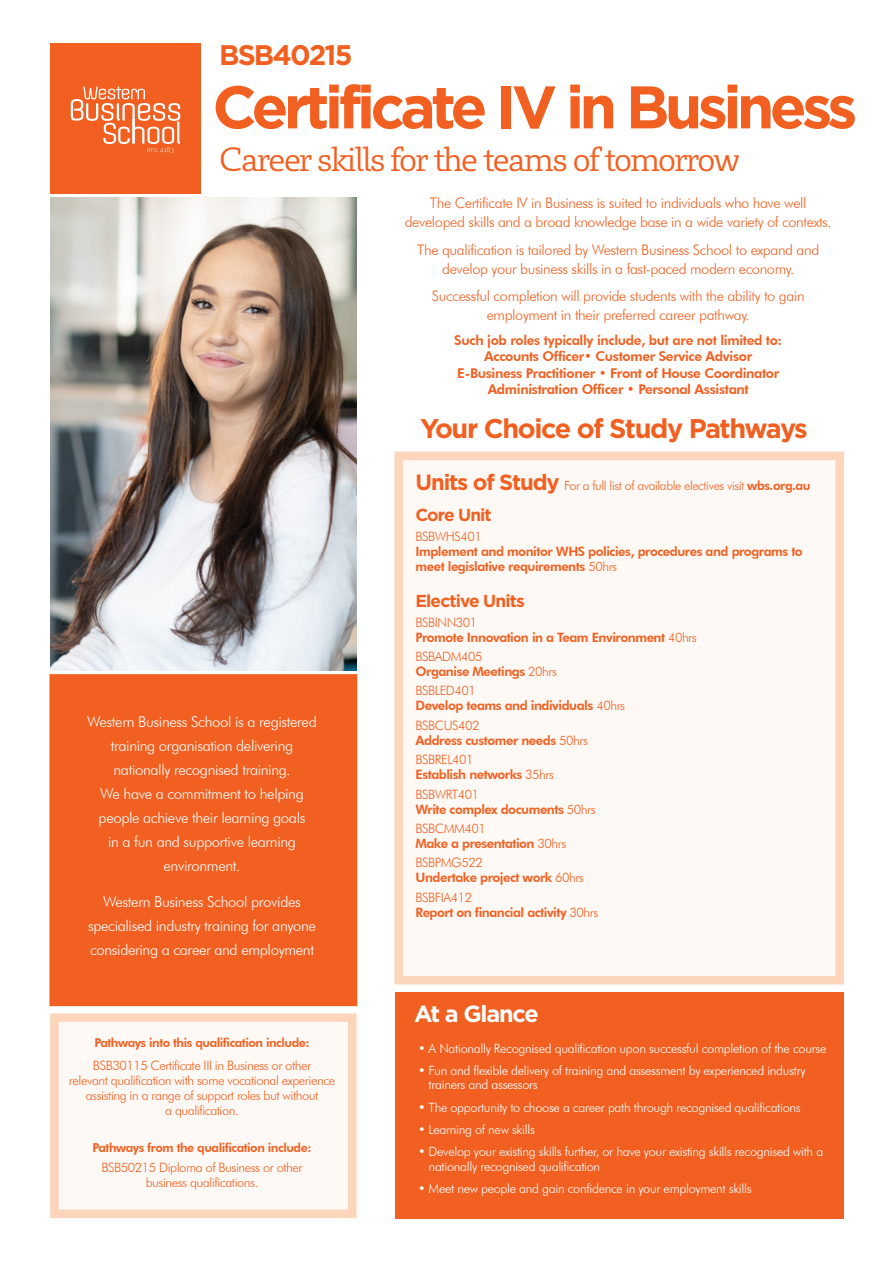
<style>
.page{position:relative;width:893px;height:1263px;background:#fff}
.page>*{position:absolute;margin:0;border:0;box-sizing:border-box;transform-origin:0 0}
.t1{font:700 60px "Gotham";letter-spacing:-.075em;color:#f26021}
.t2{font:31.5px "Toppan Bunkyu Gothic Pr 6 N";letter-spacing:-.065em;color:#f26021}
.t3{font:700 28.35px "Gotham";letter-spacing:-.065em;color:#f26021}
.t4{font:700 27px "Gotham";letter-spacing:-.05em;color:#f26021}
.t5{font:700 23.4px "Gotham";letter-spacing:-.05em;color:#fff}
.t6{font:700 17.4px "Gotham";letter-spacing:-.05em;color:#f26021}
.t7{font:300 15px/24px "Futura BT";letter-spacing:-.025em;color:#fff;text-align:center}
.t8{font:300 14.55px/19px "Futura BT";letter-spacing:-.025em;color:#f26021;text-align:center}
.t9{font:800 13.5px/16.5px "Futura BT";letter-spacing:-.025em;color:#f26021;text-align:center}
.t10{font:800 12.9px/15px "Futura BT";letter-spacing:-.035em;color:#f26021}
.t11{font:300 12.9px/15px "Futura BT";letter-spacing:-.035em;color:#f26021;text-align:center}
.t12{font:300 12.75px/14.2px "Futura BT";letter-spacing:-.025em;color:#fff}
.t13{font:300 12.6px "Futura BT";letter-spacing:-.035em;color:#f26021}
.t14{font:800 12.3px "Futura BT";letter-spacing:-.035em;color:#f26021}
.s1{font-family:"Gotham";font-weight:700;font-size:22.05px}
.s2{font-weight:800}
.s3{font-weight:300}
</style>
<div class="page">
<div style="left:49px;top:674px;width:308px;height:332px;background:#f26021;border:2px solid #f26021"></div>
<div style="left:396px;top:992px;width:448px;height:226px;background:#f26021"></div>
<div style="left:394px;top:452px;width:450px;height:532px;background:#fef9f5;border:9px solid #fdd5bb"></div>
<div style="left:50px;top:1013px;width:307px;height:205px;background:#fef9f5;border:9px solid #fdd5bb"></div>
<img style="left:50px;top:198px;width:307px;height:472px">
<div style="left:50px;top:43px;width:150px;height:150px;background:#f26021"></div>
<svg style="left:71px;top:86px;width:109px;height:67px"></svg>
<p class="t3" style="left:219px;top:39px;width:135px">BSB40215</p>
<p class="t1" style="left:212px;top:72px;width:646px">Certificate IV in Business</p>
<p class="t2" style="left:219px;top:142px;width:522px">Career skills for the teams of tomorrow</p>
<p class="t8" style="left:405px;top:193px;width:428px">The Certificate IV in Business is suited to individuals who have well developed skills and a broad knowledge base in a wide variety of contexts.</p>
<p class="t8" style="left:417px;top:240px;width:404px">The qualification is tailored by Western Business School to expand and develop your business skills in a fast-paced modern economy.</p>
<p class="t8" style="left:432px;top:286px;width:374px">Successful completion will provide students with the ability to gain employment in their preferred career pathway.</p>
<p class="t9" style="left:454px;top:331px;width:329px">Such job roles typically include, but are not limited to:<br>Accounts Officer• Customer Service Advisor E-Business Practitioner • Front of House Coordinator Administration Officer • Personal Assistant</p>
<p class="t7" style="left:87px;top:709px;width:231px">Western Business School is a registered training organisation delivering nationally recognised training.<br>We have a commitment to helping people achieve their learning goals<br>in a fun and supportive learning environment.</p>
<p class="t7" style="left:88px;top:890px;width:229px">Western Business School provides specialised industry training for anyone considering a career and employment</p>
<p class="t14" style="left:94px;top:1035px;width:217px">Pathways into this qualification include:</p>
<p class="t11" style="left:69px;top:1058px;width:268px">BSB30115 Certificate III in Business or other<br>relevant qualification with some vocational experience assisting in a range of support roles but without<br>a qualification.</p>
<p class="t14" style="left:93px;top:1140px;width:220px">Pathways from the qualification include:</p>
<p class="t11" style="left:102px;top:1160px;width:203px">BSB50215 Diploma of Business or other business qualifications.</p>
<p class="t4" style="left:420px;top:413px;width:389px">Your Choice of Study Pathways</p>
<p class="t13" style="left:415px;top:478px;width:397px"><span class="s1">Units of Study</span> For a full list of available electives visit <span class="s2">wbs.org.au</span></p>
<p class="t6" style="left:415px;top:505px;width:78px">Core Unit</p>
<p class="t10" style="left:415px;top:528px;width:389px"><span class="s3">BSBWHS401<br></span>Implement and monitor WHS policies, procedures and programs to meet legislative requirements <span class="s3">50hrs</span></p>
<p class="t6" style="left:415px;top:591px;width:111px">Elective Units</p>
<p class="t10" style="left:415px;top:614px;width:283px"><span class="s3">BSBINN301<br></span>Promote Innovation in a Team Environment <span class="s3">40hrs</span></p>
<p class="t10" style="left:415px;top:649px;width:143px"><span class="s3">BSBADM405<br></span>Organise Meetings <span class="s3">20hrs</span></p>
<p class="t10" style="left:415px;top:683px;width:211px"><span class="s3">BSBLED401<br></span>Develop teams and individuals <span class="s3">40hrs</span></p>
<p class="t10" style="left:415px;top:718px;width:174px"><span class="s3">BSBCUS402<br></span>Address customer needs <span class="s3">50hrs</span></p>
<p class="t10" style="left:415px;top:752px;width:140px"><span class="s3">BSBREL401<br></span>Establish networks <span class="s3">35hrs</span></p>
<p class="t10" style="left:415px;top:786px;width:182px"><span class="s3">BSBWRT401<br></span>Write complex documents <span class="s3">50hrs</span></p>
<p class="t10" style="left:415px;top:821px;width:152px"><span class="s3">BSBCMM401<br></span>Make a presentation <span class="s3">30hrs</span></p>
<p class="t10" style="left:415px;top:855px;width:170px"><span class="s3">BSBPMG522<br></span>Undertake project work <span class="s3">60hrs</span></p>
<p class="t10" style="left:415px;top:890px;width:184px"><span class="s3">BSBFIA412<br></span>Report on financial activity <span class="s3">30hrs</span></p>
<p class="t5" style="left:414px;top:1001px;width:126px">At a Glance</p>
<p class="t12" style="left:418px;top:1041px;width:410px">• A Nationally Recognised qualification upon successful completion of the course</p>
<p class="t12" style="left:429px;top:1063px;width:378px;text-indent:-11px">• Fun and flexible delivery of training and assessment by experienced industry trainers and assessors</p>
<p class="t12" style="left:418px;top:1100px;width:384px">• The opportunity to choose a career path through recognised qualifications</p>
<p class="t12" style="left:418px;top:1122px;width:118px">• Learning of new skills</p>
<p class="t12" style="left:429px;top:1144px;width:396px;text-indent:-11px">• Develop your existing skills further, or have your existing skills recognised with a nationally recognised qualification</p>
<p class="t12" style="left:418px;top:1181px;width:335px">• Meet new people and gain confidence in your employment skills</p>
</div>
